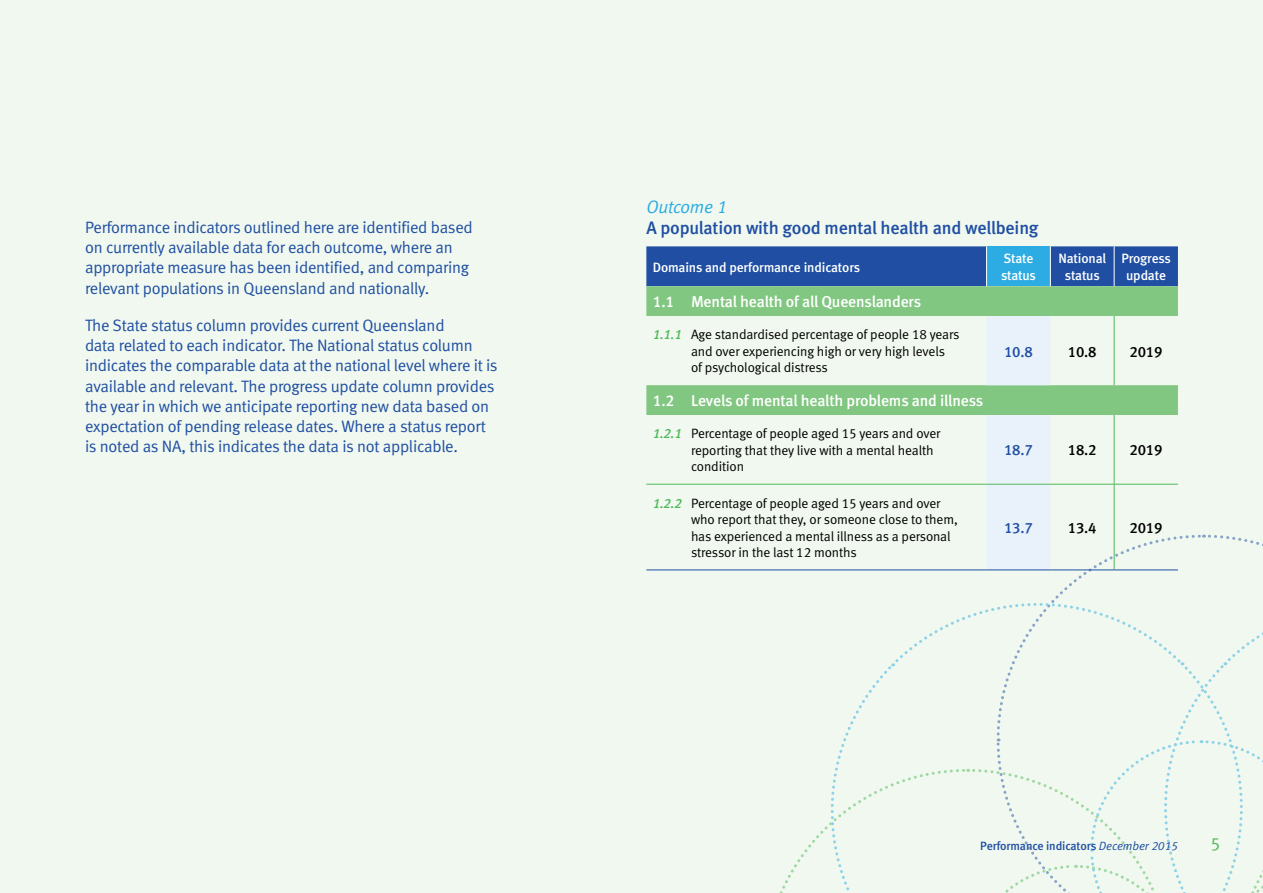
<style>
.page{position:relative;width:1263px;height:893px;background:#f0f8ef}
.page>*{position:absolute;margin:0;border:0;box-sizing:border-box;transform-origin:0 0}
.t1{font:18px "Meta Medium LF";letter-spacing:-.01em;color:#1f4ea2}
.t2{font:italic 18px "Meta Normal LF";letter-spacing:-.01em;color:#2cace2}
.t3{font:18px "Meta Normal LF";color:#51b95a}
.t4{font:16.5px/20.2px "Meta Normal LF";letter-spacing:-.015em;color:#1f4ea2}
.t5{font:15.75px "Meta Medium LF";letter-spacing:-.01em;color:#fff}
.t6{font:15px "Meta Medium LF";letter-spacing:-.01em;color:#000}
.t7{font:15px "Meta Medium LF";color:#1f4ea2}
.t8{font:13.5px/16.5px "Meta Normal LF";letter-spacing:-.01em;color:#000}
.t9{font:13.5px/16.5px "Meta Medium LF";letter-spacing:-.01em;color:#fff;text-align:center}
.t10{font:12px "Meta Medium LF";letter-spacing:-.01em;color:#1f4ea2}
.s1{font-family:"Meta Medium LF";font-style:italic;color:#51b95a}
.s2{font-family:"Meta Normal LF";font-style:italic}
</style>
<div class="page">
<div style="left:646px;top:246px;width:532px;height:40px;background:#1f4ea2"></div>
<div style="left:986px;top:246px;width:64px;height:40px;background:#2cace2"></div>
<svg style="left:646px;top:286px;width:532px;height:129px;fill:#81c781"></svg>
<svg style="left:761px;top:316px;width:502px;height:577px"></svg>
<hr style="left:986px;top:246px;width:1px;height:40px;background:#fff">
<hr style="left:1050px;top:246px;width:1px;height:40px;background:#fff">
<hr style="left:1114px;top:246px;width:1px;height:40px;background:#fff">
<hr style="left:1114px;top:316px;width:1px;height:69px;background:#51b95a">
<hr style="left:1114px;top:415px;width:1px;height:69px;background:#51b95a">
<hr style="left:646px;top:484px;width:340px;height:1px;background:#51b95a">
<hr style="left:986px;top:484px;width:64px;height:1px;background:#51b95a">
<hr style="left:1050px;top:484px;width:64px;height:1px;background:#51b95a">
<hr style="left:1114px;top:484px;width:64px;height:1px;background:#51b95a">
<hr style="left:1114px;top:484px;width:1px;height:85px;background:#51b95a">
<hr style="left:646px;top:569px;width:340px;height:1px;background:#1f4ea2">
<hr style="left:986px;top:569px;width:64px;height:1px;background:#1f4ea2">
<hr style="left:1050px;top:569px;width:64px;height:1px;background:#1f4ea2">
<hr style="left:1114px;top:569px;width:64px;height:1px;background:#1f4ea2">
<p class="t4" style="left:85px;top:217px;width:389px">Performance indicators outlined here are identified based on currently available data for each outcome, where an appropriate measure has been identified, and comparing relevant populations in Queensland and nationally.</p>
<p class="t4" style="left:85px;top:315px;width:414px">The State status column provides current Queensland<br>data related to each indicator. The National status column indicates the comparable data at the national level where it is available and relevant. The progress update column provides the year in which we anticipate reporting new data based on expectation of pending release dates. Where a status report is noted as NA, this indicates the data is not applicable.</p>
<p class="t2" style="left:646px;top:196px;width:82px">Outcome 1</p>
<p class="t1" style="left:646px;top:217px;width:394px">A population with good mental health and wellbeing</p>
<p class="t9" style="left:653px;top:259px;width:209px">Domains and performance indicators</p>
<p class="t9" style="left:1001px;top:250px;width:36px;text-align:left">State status</p>
<p class="t9" style="left:1058px;top:250px;width:49px">National status</p>
<p class="t9" style="left:1121px;top:250px;width:51px">Progress update</p>
<p class="t5" style="left:653px;top:293px;width:270px">1.1 Mental health of all Queenslanders</p>
<p class="t8" style="left:691px;top:326px;width:270px;text-indent:-38px"><span class="s1">1.1.1</span> Age standardised percentage of people 18 years and over experiencing high or very high levels of psychological distress</p>
<p class="t7" style="left:1004px;top:343px;width:30px">10.8</p>
<p class="t6" style="left:1068px;top:343px;width:30px">10.8</p>
<p class="t6" style="left:1129px;top:343px;width:35px">2019</p>
<p class="t5" style="left:653px;top:392px;width:332px">1.2 Levels of mental health problems and illness</p>
<p class="t8" style="left:691px;top:425px;width:251px;text-indent:-38px"><span class="s1">1.2.1</span> Percentage of people aged 15 years and over reporting that they live with a mental health condition</p>
<p class="t8" style="left:691px;top:495px;width:268px;text-indent:-38px"><span class="s1">1.2.2</span> Percentage of people aged 15 years and over who report that they, or someone close to them, has experienced a mental illness as a personal stressor in the last 12 months</p>
<p class="t7" style="left:1004px;top:442px;width:30px">18.7</p>
<p class="t6" style="left:1068px;top:442px;width:30px">18.2</p>
<p class="t6" style="left:1129px;top:442px;width:35px">2019</p>
<p class="t7" style="left:1004px;top:519px;width:30px">13.7</p>
<p class="t6" style="left:1068px;top:519px;width:30px">13.4</p>
<p class="t6" style="left:1129px;top:519px;width:35px">2019</p>
<p class="t10" style="left:980px;top:839px;width:199px">Performance indicators <span class="s2">December 2015</span></p>
<p class="t3" style="left:1210px;top:834px;width:12px">5</p>
</div>
